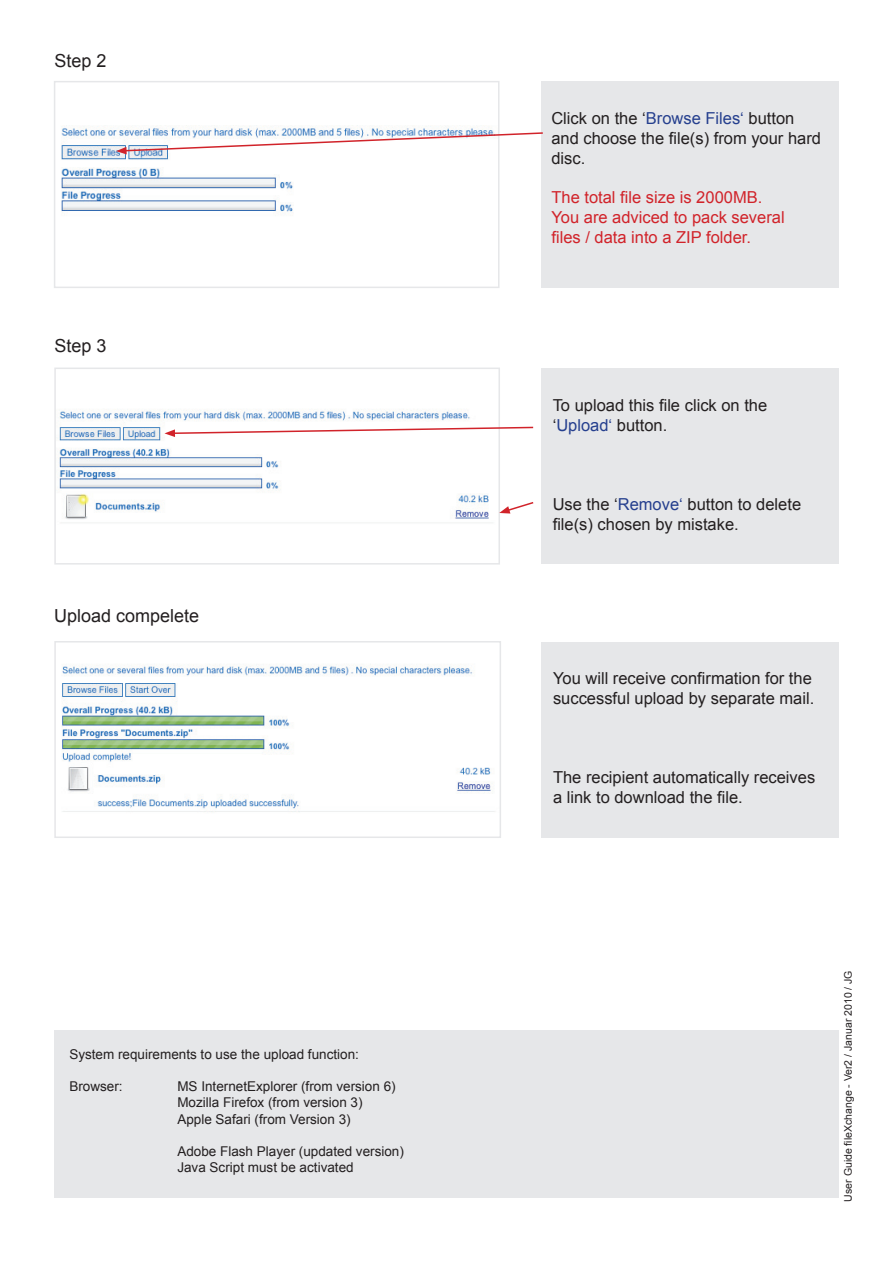
<style>
.page{position:relative;width:893px;height:1263px;background:#fff}
.page>*{position:absolute;margin:0;border:0;box-sizing:border-box;transform-origin:0 0}
.t1{font:18px "Arial";color:#231f20}
.t2{font:16.5px/19.8px "Arial";color:#231f20}
.t3{font:16.5px/19.8px "Arial";color:#d1232a}
.t4{font:13.5px/16.2px "Arial";color:#231f20}
.t5{font:10.5px "Arial";color:#231f20}
.s1{color:#253f8e}
</style>
<div class="page">
<img style="left:58px;top:409px;width:431px;height:114px">
<div style="left:54px;top:368px;width:446px;height:197px;border:2px solid #e6e7e9"></div>
<div style="left:541px;top:368px;width:298px;height:196px;background:#e6e7e9"></div>
<svg style="left:164px;top:426px;width:370px;height:11px"></svg>
<svg style="left:499px;top:501px;width:35px;height:12px"></svg>
<div style="left:541px;top:642px;width:298px;height:195px;background:#e6e7e9"></div>
<div style="left:54px;top:1030px;width:785px;height:168px;background:#e6e7e9"></div>
<div style="left:541px;top:82px;width:298px;height:206px;background:#e6e7e9"></div>
<img style="left:61px;top:125px;width:432px;height:87px">
<div style="left:54px;top:81px;width:445px;height:207px;border:2px solid #e6e7e9"></div>
<img style="left:62px;top:664px;width:433px;height:148px">
<div style="left:54px;top:641px;width:447px;height:197px;border:2px solid #e6e7e9"></div>
<svg style="left:116px;top:131px;width:427px;height:23px"></svg>
<p class="t1" style="left:55px;top:49px;width:54px">Step 2</p>
<p class="t1" style="left:54px;top:333px;width:54px">Step 3</p>
<p class="t1" style="left:54px;top:604px;width:147px">Upload compelete</p>
<p class="t4" style="left:69px;top:1046px;width:291px">System requirements to use the upload function:</p>
<p class="t4" style="left:69px;top:1078px;width:55px">Browser:</p>
<p class="t4" style="left:177px;top:1078px;width:220px">MS InternetExplorer (from version 6)<br>Mozilla Firefox (from version 3)<br>Apple Safari (from Version 3)</p>
<p class="t4" style="left:177px;top:1143px;width:228px">Adobe Flash Player (updated version)<br>Java Script must be activated</p>
<p class="t2" style="left:551px;top:109px;width:271px">Click on the ‘<span class="s1">Browse Files‘</span> button and choose the file(s) from your hard disc.</p>
<p class="t3" style="left:551px;top:188px;width:235px">The total file size is 2000MB.<br>You are adviced to pack several files / data into a ZIP folder.</p>
<p class="t2" style="left:553px;top:395px;width:216px">To upload this file click on the ‘<span class="s1">Upload‘</span> button.</p>
<p class="t2" style="left:553px;top:494px;width:250px">Use the ‘<span class="s1">Remove‘</span> button to delete file(s) chosen by mistake.</p>
<p class="t2" style="left:553px;top:669px;width:263px">You will receive confirmation for the successful upload by separate mail.</p>
<p class="t2" style="left:553px;top:768px;width:264px">The recipient automatically receives a link to download the file.</p>
<p class="t5" style="left:841px;top:1201px;width:233px;rotate:-90deg">User Guide fileXchange - Ver2 / Januar 2010 / JG</p>
</div>
